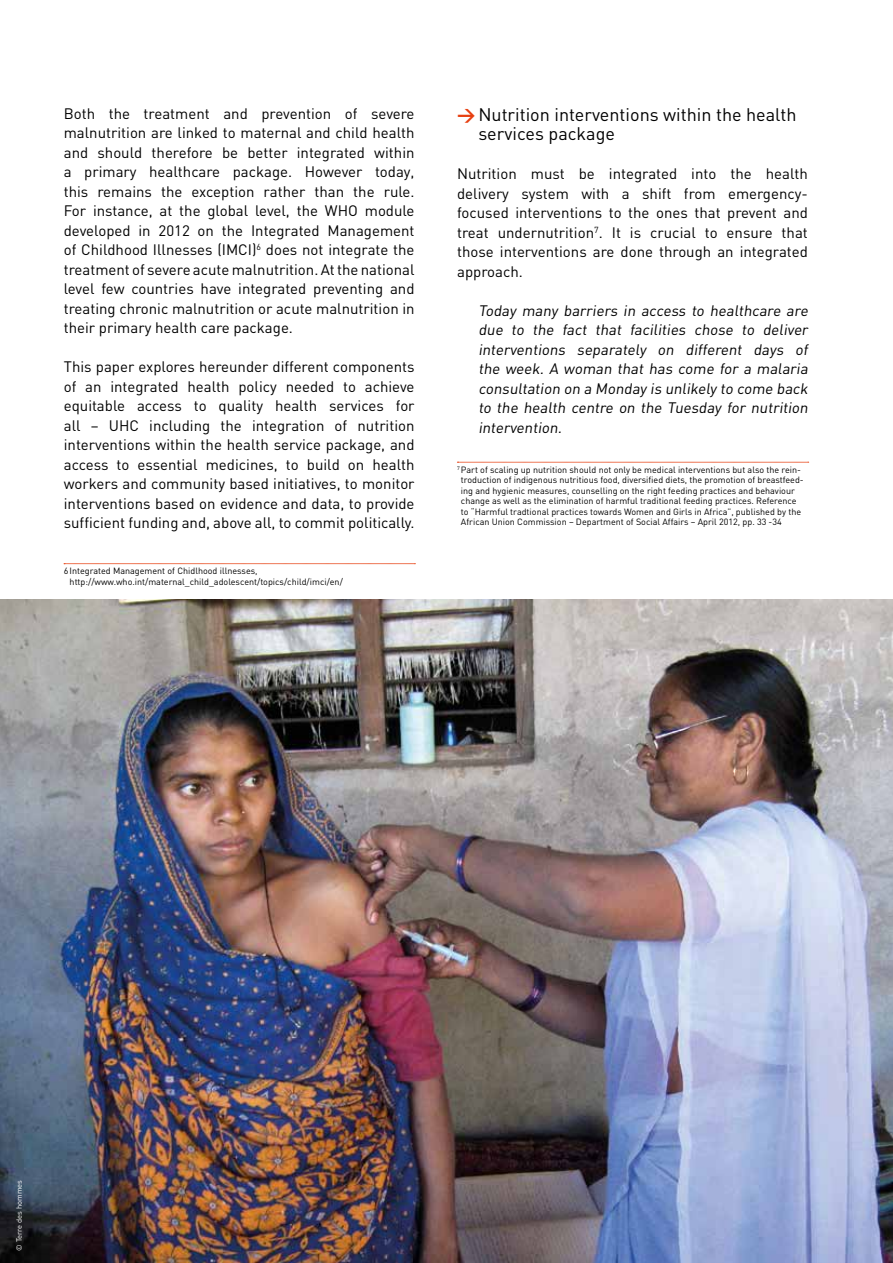
<style>
.page{position:relative;width:893px;height:1263px;background:#fff}
.page>*{position:absolute;margin:0;border:0;box-sizing:border-box;transform-origin:0 0}
.t1{font:18px/19.5px "DIN";color:#000}
.t2{font:15px/19.5px "DIN";color:#000;text-align:justify}
.t3{font:9px/10.5px "DIN";color:#000}
.t4{font:7.5px "DIN";color:#fff}
.s1{font-weight:700;color:#e74011}
</style>
<div class="page">
<svg style="left:64px;top:563px;width:351px;height:1px"></svg>
<svg style="left:457px;top:462px;width:352px;height:1px"></svg>
<img style="left:0;top:600px;width:893px;height:663px">
<p class="t2" style="left:64px;top:103px;width:352px">Both the treatment and prevention of severe malnutrition are linked to maternal and child health and should therefore be better integrated within a primary healthcare package. However today, this remains the exception rather than the rule.<br>For instance, at the global level, the WHO module developed in 2012 on the Integrated Management of Childhood Illnesses (IMCI)<sup>6</sup> does not integrate the treatment of severe acute malnutrition. At the national level few countries have integrated preventing and treating chronic malnutrition or acute malnutrition in their primary health care package.</p>
<p class="t2" style="left:64px;top:357px;width:352px">This paper explores hereunder different components of an integrated health policy needed to achieve equitable access to quality health services for all – UHC including the integration of nutrition interventions within the health service package, and access to essential medicines, to build on health workers and community based initiatives, to monitor interventions based on evidence and data, to provide sufficient funding and, above all, to commit politically.</p>
<p class="t3" style="left:70px;top:565px;width:275px;text-indent:-6px">6 Integrated Management of Chidlhood illnesses, http://www.who.int/maternal_child_adolescent/topics/child/imci/en/</p>
<p class="t1" style="left:478px;top:104px;width:320px;text-indent:-21px"><span class="s1">&gt;</span>Nutrition interventions within the health services package</p>
<p class="t2" style="left:457px;top:164px;width:352px">Nutrition must be integrated into the health delivery system with a shift from emergency&shy;focused interventions to the ones that prevent and treat undernutrition<sup>7</sup>. It is crucial to ensure that those interventions are done through an integrated approach.</p>
<p class="t2" style="left:478px;top:300px;width:334px">Today many barriers in access to healthcare are due to the fact that facilities chose to deliver interventions separately on different days of the week. A woman that has come for a malaria consultation on a Monday is unlikely to come back to the health centre on the Tuesday for nutrition intervention.</p>
<p class="t3" style="left:461px;top:464px;width:344px;text-indent:-4px"><sup>7</sup> Part of scaling up nutrition should not only be medical interventions but also the rein&shy;troduction of indigenous nutritious food, diversified diets, the promotion of breastfeed&shy;ing and hygienic measures, counselling on the right feeding practices and behaviour change as well as the elimination of harmful traditional feeding practices. Reference to “Harmful tradtional practices towards Women and Girls in Africa”, published by the African Union Commission – Department of Social Affairs – April 2012, pp. 33 -34</p>
<p class="t4" style="left:14px;top:1251px;width:72px;rotate:-90deg">© Terre des hommes</p>
</div>
